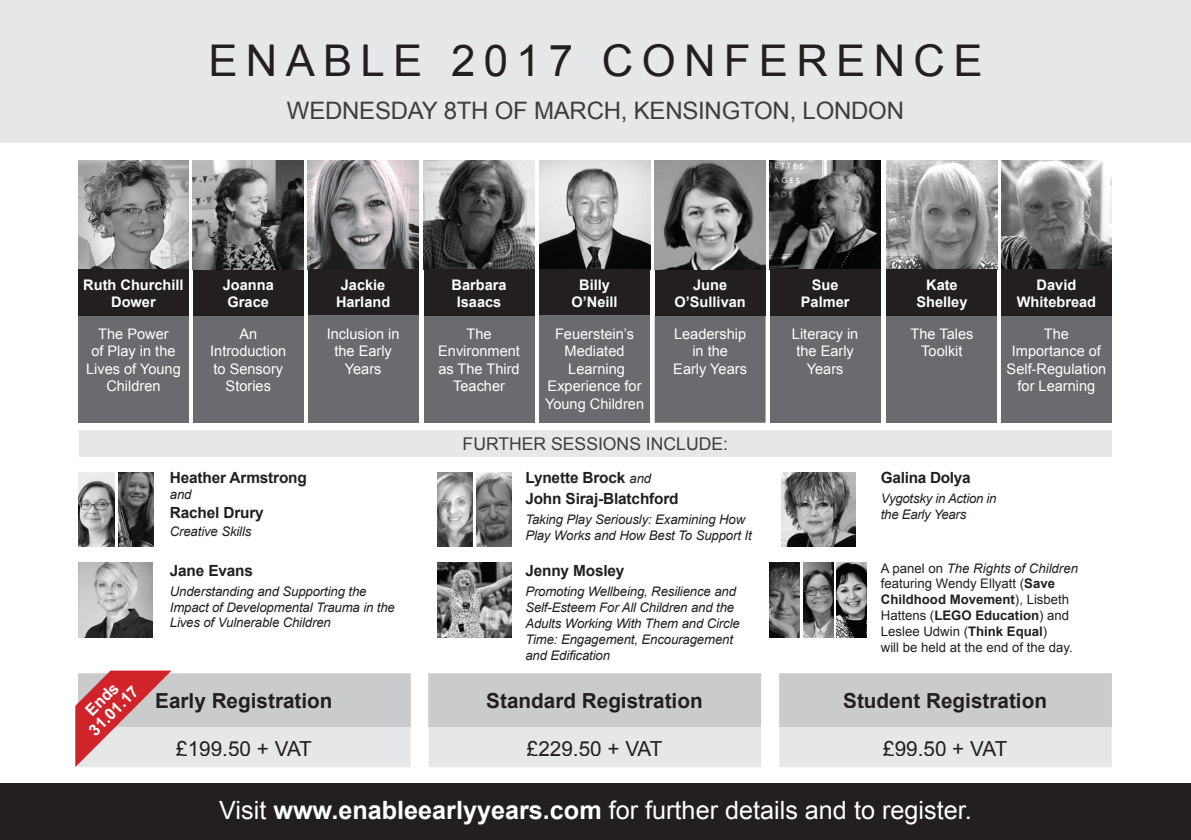
<style>
.page{position:relative;width:1191px;height:840px;background:#fff}
.page>*{position:absolute;margin:0;border:0;box-sizing:border-box;transform-origin:0 0}
.t1{font:43.6px "Arial";letter-spacing:.19em;color:#231f20}
.t2{font:25.2px "Arial";color:#fff}
.t3{font:24px "Arial";letter-spacing:-.01em;color:#3e3e3f}
.t4{font:700 20.8px "Arial";color:#231f20}
.t5{font:20.8px "Arial";color:#231f20}
.t6{font:17.6px "Arial";color:#3e3e3f}
.t7{font:700 16px/16px "Arial";color:#fff;text-align:center}
.t8{font:700 15.4px/21.2px "Arial";letter-spacing:-.01em;color:#231f20}
.t9{font:14.6px/17.4px "Arial";color:#fff;text-align:center}
.t10{font:700 14.6px/17.4px "Arial";color:#fff;text-align:center}
.t11{font:italic 13.2px/15.8px "Arial";letter-spacing:-.01em;color:#231f20}
.t12{font:13.2px/15.8px "Arial";color:#231f20}
.s1{font-weight:400;font-style:italic;font-size:13.2px}
.s2{font-style:italic}
.s3{font-weight:700}
</style>
<div class="page">
<div style="left:0;top:0;width:1191px;height:142px;background:#e6e7e9"></div>
<div style="left:0;top:782px;width:1191px;height:57px;background:#231f20"></div>
<div style="left:78px;top:310px;width:111px;height:112px;background:#6a6b6e"></div>
<img style="left:78px;top:160px;width:111px;height:109px">
<div style="left:78px;top:269px;width:111px;height:46px;background:#231f20"></div>
<div style="left:308px;top:310px;width:110px;height:112px;background:#6a6b6e"></div>
<img style="left:308px;top:160px;width:110px;height:109px">
<div style="left:308px;top:269px;width:110px;height:46px;background:#231f20"></div>
<div style="left:424px;top:310px;width:110px;height:112px;background:#6a6b6e"></div>
<img style="left:424px;top:160px;width:110px;height:109px">
<div style="left:424px;top:269px;width:110px;height:46px;background:#231f20"></div>
<div style="left:1001px;top:310px;width:110px;height:112px;background:#6a6b6e"></div>
<img style="left:1001px;top:160px;width:110px;height:109px">
<div style="left:1001px;top:269px;width:110px;height:46px;background:#231f20"></div>
<div style="left:654px;top:315px;width:111px;height:107px;background:#6a6b6e"></div>
<div style="left:654px;top:269px;width:111px;height:46px;background:#231f20"></div>
<img style="left:654px;top:160px;width:111px;height:109px">
<div style="left:886px;top:310px;width:111px;height:112px;background:#6a6b6e"></div>
<img style="left:886px;top:160px;width:111px;height:109px">
<div style="left:886px;top:269px;width:111px;height:46px;background:#231f20"></div>
<div style="left:539px;top:310px;width:111px;height:112px;background:#6a6b6e"></div>
<img style="left:539px;top:160px;width:111px;height:109px">
<div style="left:539px;top:269px;width:111px;height:46px;background:#231f20"></div>
<div style="left:769px;top:310px;width:111px;height:112px;background:#6a6b6e"></div>
<img style="left:769px;top:160px;width:111px;height:109px">
<div style="left:769px;top:269px;width:111px;height:46px;background:#231f20"></div>
<div style="left:193px;top:310px;width:111px;height:112px;background:#6a6b6e"></div>
<div style="left:193px;top:269px;width:111px;height:46px;background:#231f20"></div>
<img style="left:193px;top:160px;width:111px;height:109px">
<div style="left:79px;top:429px;width:1032px;height:27px;background:#e6e7e9"></div>
<img style="left:79px;top:472px;width:35px;height:74px">
<img style="left:118px;top:472px;width:36px;height:74px">
<img style="left:476px;top:472px;width:36px;height:74px">
<img style="left:437px;top:472px;width:35px;height:74px">
<img style="left:437px;top:562px;width:75px;height:75px">
<img style="left:78px;top:562px;width:75px;height:75px">
<img style="left:781px;top:472px;width:75px;height:74px">
<img style="left:836px;top:562px;width:31px;height:75px">
<img style="left:769px;top:562px;width:30px;height:75px">
<img style="left:803px;top:562px;width:30px;height:75px">
<svg style="left:428px;top:673px;width:333px;height:93px;background:#d6d7d9"></svg>
<svg style="left:779px;top:673px;width:332px;height:93px;background:#d6d7d9"></svg>
<div style="left:487px;top:692px;width:89px;height:15px;background:#cacbcd"></div>
<div style="left:583px;top:692px;width:118px;height:19px;background:#cacbcd"></div>
<div style="left:527px;top:740px;width:135px;height:15px;background:#e6e7e9"></div>
<div style="left:844px;top:692px;width:76px;height:15px;background:#cacbcd"></div>
<div style="left:927px;top:692px;width:118px;height:19px;background:#cacbcd"></div>
<div style="left:883px;top:740px;width:124px;height:15px;background:#e6e7e9"></div>
<svg style="left:75px;top:670px;width:335px;height:96px;background:#d7c2c4"></svg>
<h1 class="t1" style="left:208px;top:33px;width:775px">ENABLE 2017 CONFERENCE</h1>
<h3 class="t3" style="left:287px;top:94px;width:618px">WEDNESDAY 8TH OF MARCH, KENSINGTON, LONDON</h3>
<p class="t10" style="left:83px;top:276px;width:102px">Ruth Churchill dower</p>
<p class="t9" style="left:86px;top:325px;width:96px">The Power<br>of Play in the<br>Lives of Young<br>Children</p>
<p class="t10" style="left:223px;top:276px;width:52px">Joanna<br>Grace</p>
<p class="t9" style="left:210px;top:325px;width:78px">An<br>Introduction to Sensory<br>Stories</p>
<p class="t10" style="left:336px;top:276px;width:56px">Jackie harland</p>
<p class="t9" style="left:327px;top:325px;width:74px">Inclusion in the Early<br>Years</p>
<p class="t10" style="left:451px;top:276px;width:57px">Barbara<br>Isaacs</p>
<p class="t9" style="left:438px;top:325px;width:83px">The<br>Environment as The Third<br>Teacher</p>
<p class="t10" style="left:571px;top:276px;width:48px">Billy o’neill</p>
<p class="t9" style="left:545px;top:325px;width:101px">Feuerstein’s<br>Mediated<br>Learning<br>Experience for<br>Young Children</p>
<p class="t10" style="left:674px;top:276px;width:73px">June o’Sullivan</p>
<p class="t9" style="left:673px;top:325px;width:75px">Leadership in the<br>Early Years</p>
<h3 class="t6" style="left:462px;top:432px;width:267px">FURTHER SESSIONS INCLUDE:</h3>
<p class="t10" style="left:801px;top:276px;width:50px">Sue<br>Palmer</p>
<p class="t9" style="left:792px;top:325px;width:68px">Literacy in the Early<br>Years</p>
<p class="t10" style="left:916px;top:276px;width:52px">Kate<br>Shelley</p>
<p class="t9" style="left:910px;top:325px;width:64px">The Tales<br>Toolkit</p>
<p class="t10" style="left:1016px;top:276px;width:81px">david<br>Whitebread</p>
<p class="t9" style="left:1006px;top:325px;width:101px">The<br>Importance of<br>Self-Regulation for Learning</p>
<p class="t8" style="left:170px;top:467px;width:139px">heather Armstrong</p>
<p class="t11" style="left:170px;top:486px;width:23px">and</p>
<p class="t8" style="left:170px;top:501px;width:96px">Rachel drury</p>
<p class="t11" style="left:170px;top:523px;width:83px">Creative Skills</p>
<p class="t8" style="left:170px;top:560px;width:85px">Jane evans</p>
<p class="t11" style="left:170px;top:583px;width:227px">Understanding and Supporting the<br>Impact of Developmental Trauma in the<br>Lives of Vulnerable Children</p>
<p class="t7" style="left:75px;top:715px;width:64px;rotate:-45deg">ends<br>31.01.17</p>
<h3 class="t4" style="left:155px;top:686px;width:179px">early Registration</h3>
<h3 class="t5" style="left:176px;top:734px;width:137px">£199.50 + VAT</h3>
<p class="t8" style="left:525px;top:467px;width:155px">lynette Brock <span class="s1">and<br></span>John Siraj-Blatchford</p>
<p class="t11" style="left:525px;top:511px;width:228px">Taking Play Seriously: Examining How<br>Play Works and How Best To Support It</p>
<p class="t8" style="left:525px;top:560px;width:101px">Jenny Mosley</p>
<p class="t11" style="left:525px;top:583px;width:216px">Promoting Wellbeing, Resilience and<br>Self-Esteem For All Children and the<br>Adults Working With Them and Circle<br>Time: Engagement, Encouragement and Edification</p>
<h3 class="t4" style="left:486px;top:686px;width:218px">Standard Registration</h3>
<h3 class="t5" style="left:527px;top:734px;width:137px">£229.50 + VAT</h3>
<p class="t8" style="left:881px;top:467px;width:91px">Galina dolya</p>
<p class="t11" style="left:881px;top:490px;width:117px">Vygotsky in Action in the Early Years</p>
<p class="t12" style="left:881px;top:559px;width:199px">A panel on <span class="s2">The Rights of Children </span>featuring Wendy Ellyatt (<span class="s3">Save<br>Childhood Movement</span>), Lisbeth<br>Hattens (<span class="s3">leGo education</span>) and<br>Leslee Udwin (<span class="s3">think equal</span>)<br>will be held at the end of the day.</p>
<h3 class="t4" style="left:843px;top:686px;width:205px">Student Registration</h3>
<h3 class="t5" style="left:883px;top:734px;width:126px">£99.50 + VAT</h3>
<h2 class="t2" style="left:219px;top:792px;width:754px">Visit <span class="s3">www.enableearlyyears.com</span> for further details and to register.</h2>
</div>
